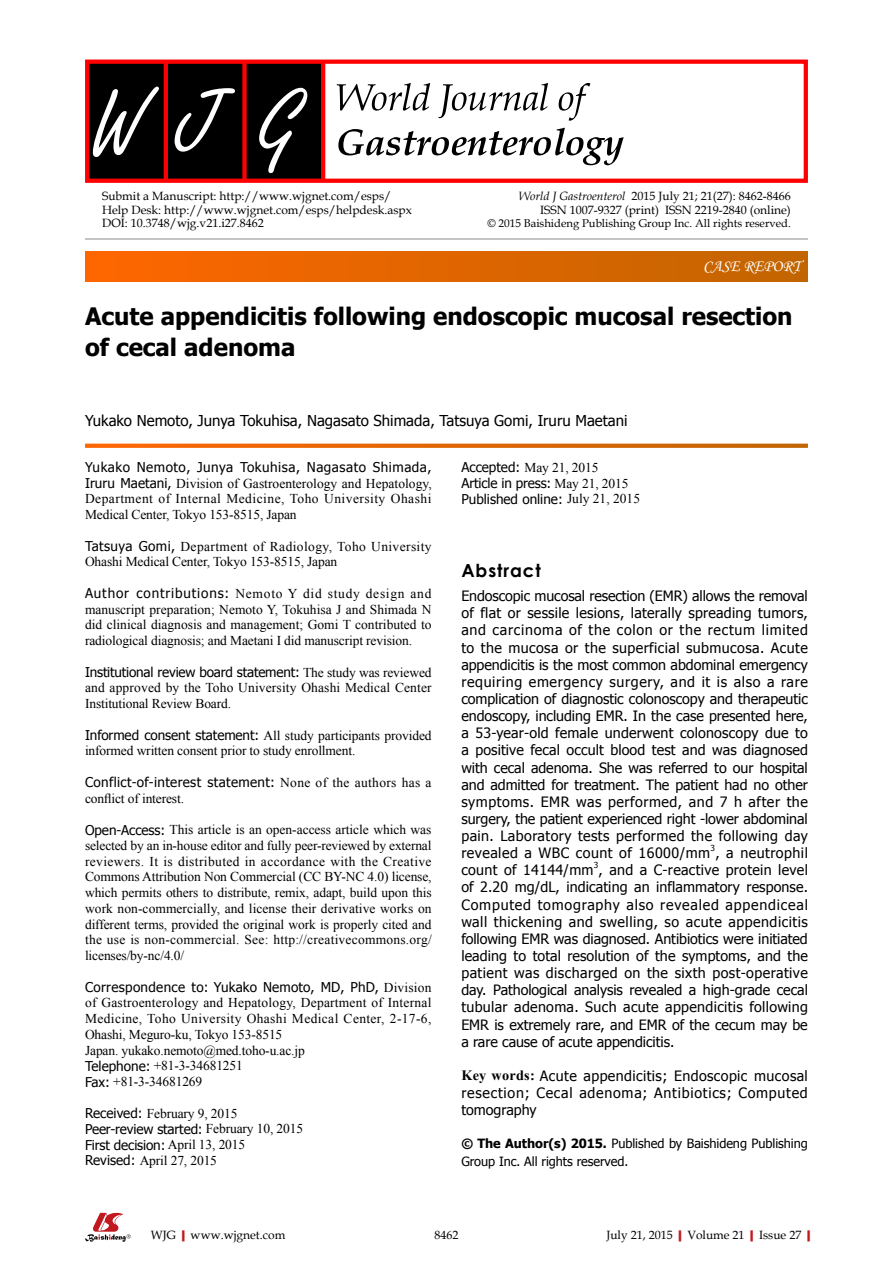
<style>
.page{position:relative;width:893px;height:1263px;background:#fff}
.page>*{position:absolute;margin:0;border:0;box-sizing:border-box;transform-origin:0 0}
.t1{font:700 24px/31.5px "Tahoma";color:#000}
.t2{font:700 18px "Century Gothic";letter-spacing:.05em;color:#000}
.t3{font:16.5px "Monotype Corsiva";color:#fff}
.t4{font:15px "Tahoma";color:#000}
.t5{font:14.25px/17.1px "Tahoma";letter-spacing:.02em;color:#000;text-align:justify}
.t6{font:13.5px/15.8px "Times New Roman";letter-spacing:-.01em;color:#000;text-align:justify}
.t7{font:13.5px/15.8px "Times New Roman";letter-spacing:.015em;color:#000}
.t8{font:13.5px/15.9px "Tahoma";color:#000}
.t9{font:12.75px/17.2px "Tahoma";letter-spacing:-.005em;color:#000}
.t10{font:12px/13.5px "Book Antiqua";color:#000}
.t11{font:11.25px "Book Antiqua";color:#000}
.t12{font:8.25px "Tahoma";color:#000}
.s1{font-style:italic}
.s2{font-family:"Tahoma"}
.s3{font-family:"Times New Roman"}
.s4{font-family:"Times New Roman";font-weight:700}
.s5{font-weight:700}
.s6{font-weight:700;color:#c01920}
</style>
<div class="page">
<hr style="left:85px;top:239px;width:723px;height:1px;background:#898989">
<div style="left:87px;top:61px;width:236px;height:121px;background:#000"></div>
<hr style="left:164px;top:61px;width:4px;height:121px;background:#f00">
<div style="left:242px;top:61px;width:5px;height:121px;background:#f00"></div>
<hr style="left:321px;top:61px;width:4px;height:121px;background:#f00">
<div style="left:85px;top:60px;width:723px;height:123px;border:4px solid #f00"></div>
<svg style="left:259px;top:88px;width:48px;height:85px"></svg>
<svg style="left:175px;top:88px;width:60px;height:64px"></svg>
<svg style="left:93px;top:87px;width:66px;height:70px"></svg>
<svg style="left:337px;top:83px;width:253px;height:38px"></svg>
<svg style="left:338px;top:128px;width:286px;height:37px"></svg>
<svg style="left:85px;top:1213px;width:46px;height:29px"></svg>
<div style="left:85px;top:252px;width:723px;height:29px;background:linear-gradient(to right,#f60,#c16500)"></div>
<svg style="left:85px;top:444px;width:723px;height:4px;background:#e16a08"></svg>
<p class="t10" style="left:102px;top:189px;width:311px">Submit a Manuscript: http://www.wjgnet.com/esps/<br>Help Desk: http://www.wjgnet.com/esps/helpdesk.aspx<br>DOI: 10.3748/wjg.v21.i27.8462</p>
<p class="t10" style="left:519px;top:189px;width:274px;text-align:right"><span class="s1">World J Gastroenterol</span> 2015 July 21; 21(27): 8462-8466<br>ISSN 1007-9327 (print) ISSN 2219-2840 (online)</p>
<p class="t11" style="left:487px;top:215px;width:305px">© 2015 Baishideng Publishing Group Inc. All rights reserved.</p>
<p class="t3" style="left:703px;top:256px;width:99px">CASE REPORT</p>
<p class="t1" style="left:85px;top:298px;width:709px">Acute appendicitis following endoscopic mucosal resection of cecal adenoma</p>
<p class="t4" style="left:85px;top:410px;width:544px">Yukako Nemoto, Junya Tokuhisa, Nagasato Shimada, Tatsuya Gomi, Iruru Maetani</p>
<p class="t6" style="left:85px;top:460px;width:348px"><span class="s2">Yukako Nemoto, Junya Tokuhisa, Nagasato Shimada, Iruru Maetani,</span> Division of Gastroenterology and Hepatology, Department of Internal Medicine, Toho University Ohashi Medical Center, Tokyo 153-8515, Japan</p>
<p class="t6" style="left:85px;top:538px;width:348px"><span class="s2">Tatsuya Gomi,</span> Department of Radiology, Toho University<br>Ohashi Medical Center, Tokyo 153-8515, Japan</p>
<p class="t6" style="left:85px;top:585px;width:348px"><span class="s2">Author contributions:</span> Nemoto Y did study design and manuscript preparation; Nemoto Y, Tokuhisa J and Shimada N did clinical diagnosis and management; Gomi T contributed to radiological diagnosis; and Maetani I did manuscript revision.</p>
<p class="t6" style="left:85px;top:664px;width:348px"><span class="s2">Institutional review board statement:</span> The study was reviewed and approved by the Toho University Ohashi Medical Center Institutional Review Board.</p>
<p class="t6" style="left:85px;top:727px;width:348px"><span class="s2">Informed consent statement:</span> All study participants provided informed written consent prior to study enrollment.</p>
<p class="t6" style="left:85px;top:775px;width:348px;line-height:15.3px"><span class="s2">Conflict-of-interest statement:</span> None of the authors has a conflict of interest.</p>
<p class="t6" style="left:85px;top:821px;width:348px"><span class="s2">Open-Access:</span> This article is an open-access article which was selected by an in-house editor and fully peer-reviewed by external reviewers. It is distributed in accordance with the Creative Commons Attribution Non Commercial (CC BY-NC 4.0) license, which permits others to distribute, remix, adapt, build upon this work non-commercially, and license their derivative works on different terms, provided the original work is properly cited and the use is non-commercial. See: http://creativecommons.org/ licenses/by-nc/4.0/</p>
<p class="t7" style="left:85px;top:979px;width:348px"><span class="s2">Correspondence to: Yukako Nemoto, MD, PhD,</span> Division of Gastroenterology and Hepatology, Department of Internal Medicine, Toho University Ohashi Medical Center, 2-17-6, Ohashi, Meguro-ku, Tokyo 153-8515<br>Japan. yukako.nemoto@med.toho-u.ac.jp<br><span class="s2">Telephone:</span> +81-3-34681251<br><span class="s2">Fax:</span> +81-3-34681269</p>
<p class="t6" style="left:85px;top:1105px;width:220px;text-align:left"><span class="s2">Received:</span> February 9, 2015<br><span class="s2">Peer-review started:</span> February 10, 2015<br><span class="s2">First decision:</span> April 13, 2015<br><span class="s2">Revised:</span> April 27, 2015</p>
<p class="t8" style="left:461px;top:458px;width:180px">Accepted: <span class="s3">May 21, 2015<br></span>Article in press: <span class="s3">May 21, 2015<br></span>Published online: <span class="s3">July 21, 2015</span></p>
<p class="t2" style="left:461px;top:557px;width:81px">Abstract</p>
<p class="t5" style="left:461px;top:587px;width:348px">Endoscopic mucosal resection (EMR) allows the removal of flat or sessile lesions, laterally spreading tumors, and carcinoma of the colon or the rectum limited to the mucosa or the superficial submucosa. Acute appendicitis is the most common abdominal emergency requiring emergency surgery, and it is also a rare complication of diagnostic colonoscopy and therapeutic endoscopy, including EMR. In the case presented here, a 53-year-old female underwent colonoscopy due to a positive fecal occult blood test and was diagnosed with cecal adenoma. She was referred to our hospital and admitted for treatment. The patient had no other symptoms. EMR was performed, and 7 h after the surgery, the patient experienced right -lower abdominal pain. Laboratory tests performed the following day revealed a WBC count of 16000/mm , a neutrophil</p>
<p class="t12" style="left:711px;top:842px;width:6px">3</p>
<p class="t5" style="left:461px;top:861px;width:348px">count of 14144/mm , and a C-reactive protein level</p>
<p class="t12" style="left:594px;top:860px;width:6px">3</p>
<p class="t5" style="left:461px;top:878px;width:348px">of 2.20 mg/dL, indicating an inflammatory response.<br>Computed tomography also revealed appendiceal wall thickening and swelling, so acute appendicitis following EMR was diagnosed. Antibiotics were initiated leading to total resolution of the symptoms, and the patient was discharged on the sixth post-operative day. Pathological analysis revealed a high-grade cecal tubular adenoma. Such acute appendicitis following EMR is extremely rare, and EMR of the cecum may be a rare cause of acute appendicitis.</p>
<p class="t5" style="left:461px;top:1066px;width:348px"><span class="s4">Key words:</span> Acute appendicitis; Endoscopic mucosal resection; Cecal adenoma; Antibiotics; Computed tomography</p>
<p class="t9" style="left:461px;top:1134px;width:348px"><span class="s5">© The Author(s) 2015.</span> Published by Baishideng Publishing<br>Group Inc. All rights reserved.</p>
<p class="t10" style="left:151px;top:1227px;width:136px">WJG<span class="s6">|</span>www.wjgnet.com</p>
<p class="t10" style="left:434px;top:1227px;width:25px">8462</p>
<p class="t10" style="left:606px;top:1227px;width:211px">July 21, 2015<span class="s6">|</span>Volume 21<span class="s6">|</span>Issue 27<span class="s6">|</span></p>
</div>
